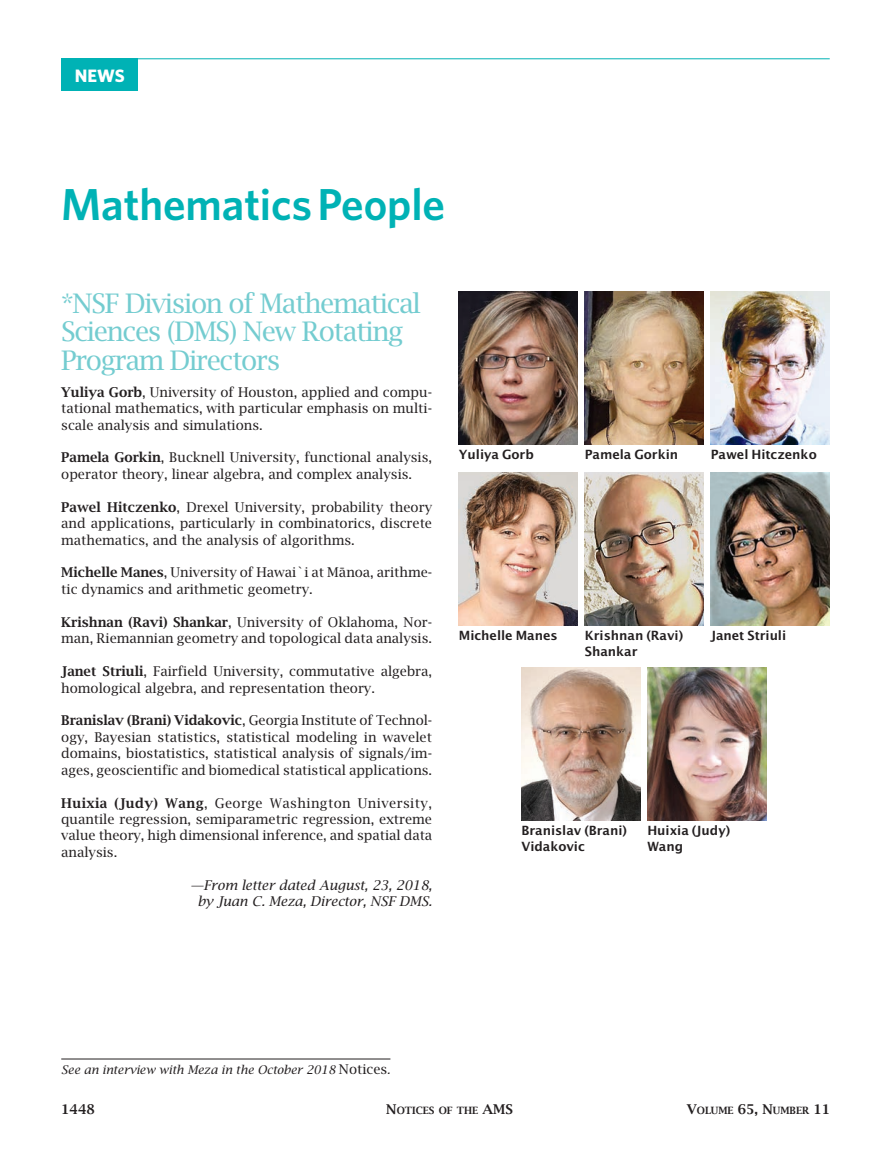
<style>
.page{position:relative;width:891px;height:1161px;background:#fff}
.page>*{position:absolute;margin:0;border:0;box-sizing:border-box;transform-origin:0 0}
.t1{font:600 44.85px "Whitney";color:#00b2b5}
.t2{font:26.85px/28.3px "Lucida Bright";letter-spacing:-.05em;color:#74ccd0}
.t3{font:700 18px "Whitney";color:#fff}
.t4{font:13.5px/16.5px "Lucida Bright";color:#231f20;text-align:justify}
.t5{font:italic 13.5px/16.5px "Lucida Bright";letter-spacing:-.005em;color:#231f20;text-align:center}
.t6{font:600 13.5px "Lucida Bright";color:#231f20}
.t7{font:600 12.75px/15.6px "Lucida Sans";letter-spacing:-.005em;color:#231f20}
.t8{font:italic 12px "Lucida Bright";color:#231f20}
.t9{font:600 10.05px "Lucida Bright Smallcaps";color:#231f20}
.s1{font-weight:600}
.s2{font-style:normal;font-size:13.5px}
.s3{font-size:13.5px}
.s4{font-family:"Lucida Bright";font-size:13.5px}
</style>
<div class="page">
<hr style="left:61px;top:58px;width:769px;height:1px;background:#00b2b5">
<div style="left:61px;top:58px;width:77px;height:33px;background:#00b2b5"></div>
<img style="left:459px;top:292px;width:119px;height:153px">
<img style="left:585px;top:292px;width:119px;height:153px">
<img style="left:459px;top:472px;width:119px;height:153px">
<img style="left:585px;top:472px;width:119px;height:153px">
<img style="left:522px;top:667px;width:118px;height:153px">
<img style="left:647px;top:667px;width:119px;height:153px">
<img style="left:711px;top:292px;width:119px;height:153px">
<img style="left:711px;top:472px;width:119px;height:153px">
<hr style="left:61px;top:1059px;width:329px;height:1px;background:#231f20">
<h3 class="t3" style="left:75px;top:64px;width:51px">NEWS</h3>
<h1 class="t1" style="left:61px;top:174px;width:385px">Mathematics People</h1>
<h2 class="t2" style="left:61px;top:289px;width:361px">*NSF Division of Mathematical<br>Sciences (DMS) New Rotating<br>Program Directors</h2>
<p class="t4" style="left:61px;top:383px;width:372px"><span class="s1">Yuliya Gorb</span>, University of Houston, applied and compu&shy;tational mathematics, with particular emphasis on multi&shy;scale analysis and simulations.</p>
<p class="t4" style="left:61px;top:449px;width:372px"><span class="s1">Pamela Gorkin</span>, Bucknell University, functional analysis, operator theory, linear algebra, and complex analysis.</p>
<p class="t4" style="left:61px;top:498px;width:372px"><span class="s1">Pawel Hitczenko</span>, Drexel University, probability theory and applications, particularly in combinatorics, discrete mathematics, and the analysis of algorithms.</p>
<p class="t4" style="left:61px;top:564px;width:373px"><span class="s1">Michelle Manes</span>, University of Hawai`i at Ma¯noa, arithme&shy;tic dynamics and arithmetic geometry.</p>
<p class="t4" style="left:61px;top:613px;width:372px"><span class="s1">Krishnan (Ravi) Shankar</span>, University of Oklahoma, Nor&shy;man, Riemannian geometry and topological data analysis.</p>
<p class="t4" style="left:61px;top:663px;width:372px"><span class="s1">Janet Striuli</span>, Fairfield University, commutative algebra, homological algebra, and representation theory.</p>
<p class="t4" style="left:61px;top:712px;width:373px"><span class="s1">Branislav (Brani) Vidakovic</span>, Georgia Institute of Technol&shy;ogy, Bayesian statistics, statistical modeling in wavelet domains, biostatistics, statistical analysis of signals/im&shy;ages, geoscientific and biomedical statistical applications.</p>
<p class="t4" style="left:61px;top:794px;width:372px"><span class="s1">Huixia (Judy) Wang</span>, George Washington University, quantile regression, semiparametric regression, extreme value theory, high dimensional inference, and spatial data analysis.</p>
<p class="t5" style="left:190px;top:876px;width:243px">—From letter dated August, 23, 2018, by Juan C. Meza, Director, NSF DMS.</p>
<p class="t7" style="left:459px;top:447px;width:76px">Yuliya Gorb</p>
<p class="t7" style="left:585px;top:447px;width:95px">Pamela Gorkin</p>
<p class="t7" style="left:711px;top:447px;width:108px">Pawel Hitczenko</p>
<p class="t7" style="left:459px;top:627px;width:100px">Michelle Manes</p>
<p class="t7" style="left:585px;top:627px;width:100px">Krishnan (Ravi)<br>Shankar</p>
<p class="t7" style="left:711px;top:627px;width:77px">Janet Striuli</p>
<p class="t7" style="left:522px;top:822px;width:107px">Branislav (Brani)<br>Vidakovic</p>
<p class="t7" style="left:647px;top:822px;width:84px">Huixia (Judy)<br>Wang</p>
<p class="t8" style="left:61px;top:1063px;width:331px">See an interview with Meza in the October 2018 <span class="s2">Notices</span>.</p>
<p class="t6" style="left:61px;top:1101px;width:35px">1448</p>
<p class="t9" style="left:386px;top:1105px;width:128px"><span class="s3">N</span>OTICES OF THE <span class="s3">AMS</span></p>
<p class="t9" style="left:687px;top:1105px;width:145px"><span class="s3">V</span>OLUME <span class="s4">65,</span> <span class="s3">N</span>UMBER <span class="s4">11</span></p>
</div>
